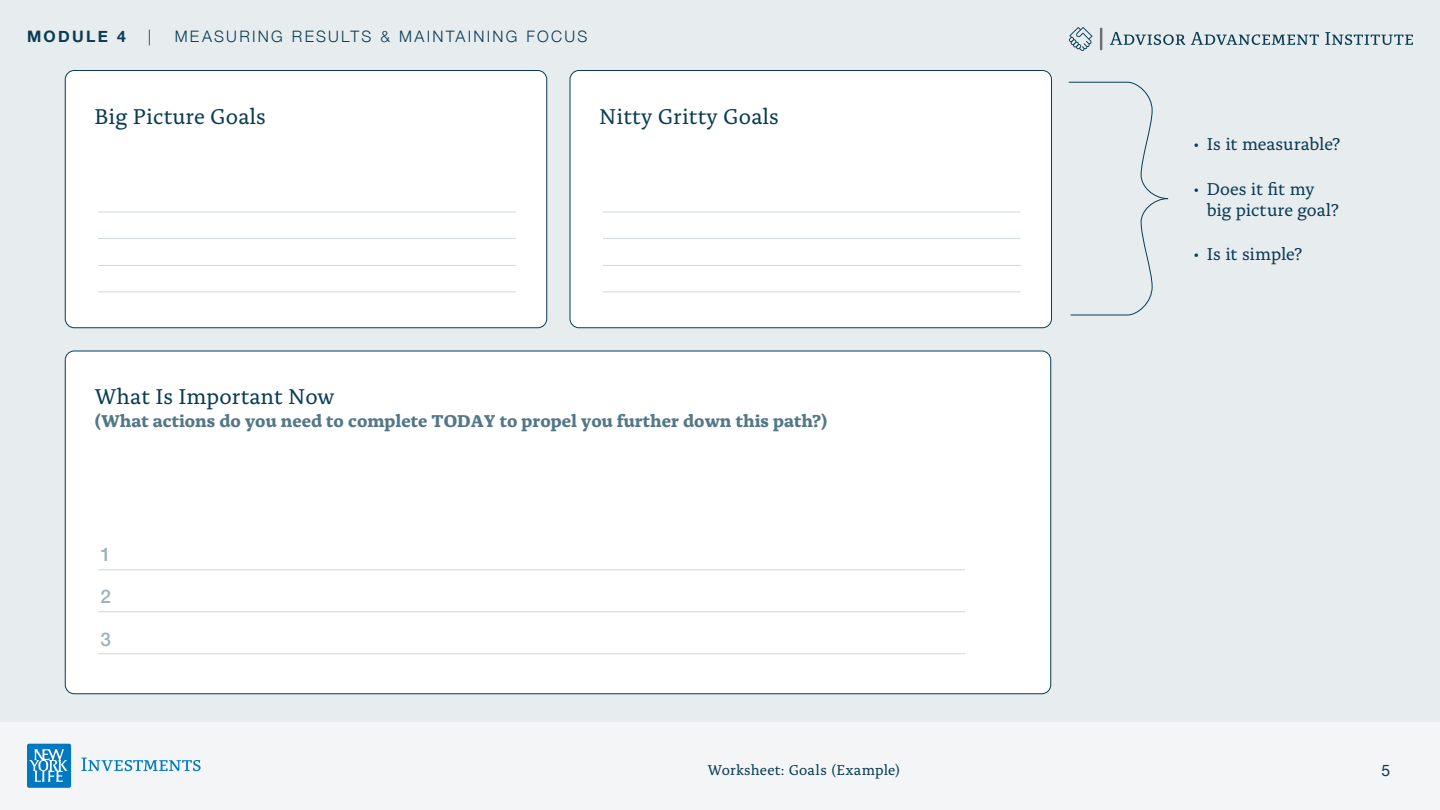
<style>
.page{position:relative;width:1440px;height:810px;background:#fff}
.page>*{position:absolute;margin:0;border:0;box-sizing:border-box;transform-origin:0 0}
.t1{font:22.5px "Alda OTCEV";color:#0a3c53}
.t2{font:500 18.75px "Helvetica Neue";color:#9db1ba}
.t3{font:700 18px "Alda OTCEV";color:#537787}
.t4{font:18px/21.6px "Alda OT";letter-spacing:-.01em;color:#0a3c53}
.t5{font:300 15.75px "Helvetica Neue";letter-spacing:.14em;color:#0a3c53}
.t6{font:700 15.75px "Helvetica Neue";letter-spacing:.15em;color:#0a3c53}
.t7{font:15.75px "Helvetica Neue";color:#0a3c53}
.t8{font:15px "Alda OTCEV";letter-spacing:.015em;color:#0a3c53}
</style>
<div class="page">
<div style="left:0;top:722px;width:1440px;height:88px;background:#f3f5f6"></div>
<div style="left:0;top:0;width:1440px;height:722px;background:#e7ecee"></div>
<svg style="left:27px;top:744px;width:174px;height:44px"></svg>
<svg style="left:1110px;top:32px;width:75px;height:13px"></svg>
<svg style="left:1191px;top:32px;width:128px;height:13px"></svg>
<svg style="left:1325px;top:32px;width:88px;height:13px"></svg>
<hr style="left:1100px;top:28px;width:2px;height:22px;background:#6e6e70">
<svg style="left:1069px;top:27px;width:23px;height:24px"></svg>
<div style="left:65px;top:70px;width:482px;height:258px;background:#fff;border-radius:9px"></div>
<div style="left:65px;top:70px;width:482px;height:258px;border:1px solid #0a3c53;border-radius:9px"></div>
<div style="left:65px;top:351px;width:986px;height:343px;background:#fff;border-radius:9px"></div>
<div style="left:570px;top:70px;width:482px;height:258px;background:#fff;border-radius:9px"></div>
<div style="left:570px;top:70px;width:482px;height:258px;border:1px solid #0a3c53;border-radius:9px"></div>
<hr style="left:98px;top:212px;width:418px;height:1px;background:#ced8dd">
<hr style="left:98px;top:569px;width:867px;height:1px;background:#ced8dd">
<hr style="left:603px;top:212px;width:417px;height:1px;background:#ced8dd">
<hr style="left:98px;top:238px;width:418px;height:1px;background:#ced8dd">
<hr style="left:98px;top:611px;width:867px;height:1px;background:#ced8dd">
<hr style="left:603px;top:238px;width:417px;height:1px;background:#ced8dd">
<hr style="left:98px;top:265px;width:418px;height:1px;background:#ced8dd">
<hr style="left:98px;top:653px;width:867px;height:1px;background:#ced8dd">
<hr style="left:603px;top:265px;width:417px;height:1px;background:#ced8dd">
<hr style="left:98px;top:291px;width:418px;height:1px;background:#ced8dd">
<hr style="left:603px;top:291px;width:417px;height:1px;background:#ced8dd">
<svg style="left:1068px;top:81px;width:101px;height:235px"></svg>
<p class="t6" style="left:27px;top:24px;width:100px">MODULE 4</p>
<p class="t5" style="left:148px;top:24px;width:5px">|</p>
<p class="t5" style="left:175px;top:24px;width:414px">MEASURING RESULTS &amp; MAINTAINING FOCUS</p>
<p class="t1" style="left:94px;top:100px;width:173px">Big Picture Goals</p>
<p class="t1" style="left:599px;top:100px;width:181px">Nitty Gritty Goals</p>
<p class="t1" style="left:94px;top:380px;width:242px">What Is Important Now</p>
<p class="t3" style="left:94px;top:406px;width:735px">(What actions do you need to complete TODAY to propel you further down this path?)</p>
<p class="t2" style="left:100px;top:539px;width:12px">1</p>
<p class="t2" style="left:100px;top:582px;width:12px">2</p>
<p class="t2" style="left:100px;top:624px;width:12px">3</p>
<p class="t4" style="left:1193px;top:135px;width:148px">• Is it measurable?</p>
<p class="t4" style="left:1207px;top:179px;width:133px;text-indent:-14px">• Does it fit my big picture goal?</p>
<p class="t4" style="left:1193px;top:245px;width:110px">• Is it simple?</p>
<p class="t8" style="left:708px;top:759px;width:194px">Worksheet: Goals (Example)</p>
<p class="t7" style="left:1382px;top:759px;width:10px">5</p>
</div>
